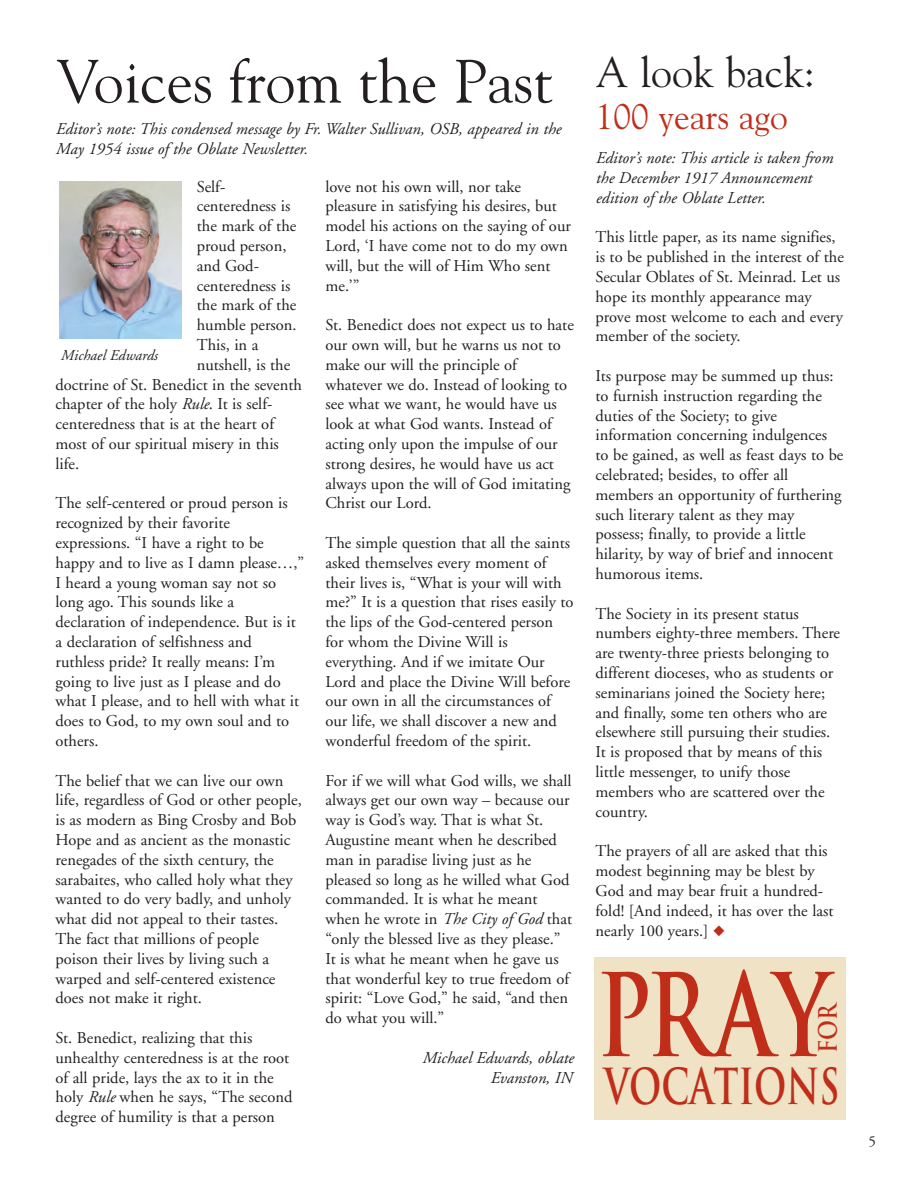
<style>
.page{position:relative;width:918px;height:1188px;background:#fff}
.page>*{position:absolute;margin:0;border:0;box-sizing:border-box;transform-origin:0 0}
.t1{font:700 111.9px "Trajan Pro";color:#c02d19;scale:.75 1}
.t2{font:60.75px "Goudy";color:#231f20}
.t3{font:700 48.3px "Trajan Pro";color:#c02d19;scale:.72 1}
.t4{font:42.6px "Goudy";color:#231f20}
.t5{font:36px "Goudy";color:#c02d19}
.t6{font:700 24.75px "Trajan Pro";color:#c02d19;scale:.87 1}
.t7{font:16.5px/19.8px "Adobe Garamond";color:#231f20}
.t8{font:italic 16.5px/19.8px "Adobe Garamond";color:#231f20}
.t9{font:italic 15px "Adobe Garamond";color:#231f20}
.t10{font:15px "Adobe Garamond";color:#231f20}
.s1{font-style:italic}
.s2{color:#c02d19}
</style>
<div class="page">
<img style="left:59px;top:182px;width:123px;height:157px">
<div style="left:594px;top:957px;width:252px;height:163px;background:#efe2c5"></div>
<h2 class="t2" style="left:56px;top:57px;width:498px">Voices from the Past</h2>
<p class="t8" style="left:56px;top:121px;width:507px">Editor’s note: This condensed message by Fr. Walter Sullivan, OSB, appeared in the<br>May 1954 issue of the Oblate Newsletter.</p>
<p class="t7" style="left:197px;top:178px;width:30px">Self-</p>
<p class="t7" style="left:197px;top:198px;width:95px">centeredness is</p>
<p class="t7" style="left:197px;top:218px;width:101px">the mark of the</p>
<p class="t7" style="left:197px;top:237px;width:91px">proud person,</p>
<p class="t7" style="left:197px;top:257px;width:64px">and God-</p>
<p class="t7" style="left:197px;top:277px;width:95px">centeredness is</p>
<p class="t7" style="left:197px;top:297px;width:101px">the mark of the</p>
<p class="t7" style="left:197px;top:317px;width:101px">humble person.</p>
<p class="t7" style="left:197px;top:336px;width:63px">This, in a</p>
<p class="t7" style="left:197px;top:356px;width:95px">nutshell, is the</p>
<p class="t7" style="left:56px;top:376px;width:248px">doctrine of St. Benedict in the seventh</p>
<p class="t7" style="left:56px;top:396px;width:218px">chapter of the holy <span class="s1">Rule</span>. It is self-</p>
<p class="t7" style="left:56px;top:416px;width:220px">centeredness that is at the heart of</p>
<p class="t7" style="left:56px;top:435px;width:225px">most of our spiritual misery in this</p>
<p class="t7" style="left:56px;top:455px;width:25px">life.</p>
<p class="t7" style="left:56px;top:495px;width:250px">The self-centered or proud person is recognized by their favorite expressions. “I have a right to be happy and to live as I damn please…,”<br>I heard a young woman say not so long ago. This sounds like a declaration of independence. But is it a declaration of selfishness and ruthless pride? It really means: I’m going to live just as I please and do what I please, and to hell with what it does to God, to my own soul and to others.</p>
<p class="t7" style="left:56px;top:772px;width:248px">The belief that we can live our own life, regardless of God or other people, is as modern as Bing Crosby and Bob Hope and as ancient as the monastic renegades of the sixth century, the sarabaites, who called holy what they wanted to do very badly, and unholy what did not appeal to their tastes.<br>The fact that millions of people poison their lives by living such a warped and self-centered existence does not make it right.</p>
<p class="t7" style="left:56px;top:1029px;width:238px">St. Benedict, realizing that this unhealthy centeredness is at the root of all pride, lays the ax to it in the holy <span class="s1">Rule</span> when he says, “The second degree of humility is that a person</p>
<p class="t9" style="left:61px;top:349px;width:98px">Michael Edwards</p>
<p class="t7" style="left:326px;top:178px;width:247px">love not his own will, nor take pleasure in satisfying his desires, but model his actions on the saying of our<br>Lord, ‘I have come not to do my own will, but the will of Him Who sent me.’”</p>
<p class="t7" style="left:326px;top:317px;width:250px">St. Benedict does not expect us to hate our own will, but he warns us not to make our will the principle of whatever we do. Instead of looking to see what we want, he would have us look at what God wants. Instead of acting only upon the impulse of our strong desires, he would have us act always upon the will of God imitating<br>Christ our Lord.</p>
<p class="t7" style="left:326px;top:534px;width:250px">The simple question that all the saints asked themselves every moment of their lives is, “What is your will with me?” It is a question that rises easily to the lips of the God-centered person for whom the Divine Will is everything. And if we imitate Our Lord and place the Divine Will before our own in all the circumstances of our life, we shall discover a new and wonderful freedom of the spirit.</p>
<p class="t7" style="left:326px;top:772px;width:248px">For if we will what God wills, we shall always get our own way – because our way is God’s way. That is what St.<br>Augustine meant when he described man in paradise living just as he pleased so long as he willed what God commanded. It is what he meant when he wrote in <span class="s1">The City of God</span> that “only the blessed live as they please.” It is what he meant when he gave us that wonderful key to true freedom of spirit: “Love God,” he said, “and then do what you will.”</p>
<p class="t8" style="left:422px;top:1049px;width:153px;text-align:right">Michael Edwards, oblate<br>Evanston, IN</p>
<h3 class="t4" style="left:596px;top:56px;width:220px">A look back:</h3>
<h3 class="t5" style="left:596px;top:102px;width:193px">100 years ago</h3>
<p class="t8" style="left:596px;top:150px;width:239px">Editor’s note: This article is taken from the December 1917 Announcement edition of the Oblate Letter.</p>
<p class="t7" style="left:596px;top:229px;width:250px">This little paper, as its name signifies, is to be published in the interest of the Secular Oblates of St. Meinrad. Let us hope its monthly appearance may prove most welcome to each and every member of the society.</p>
<p class="t7" style="left:596px;top:367px;width:250px">Its purpose may be summed up thus: to furnish instruction regarding the duties of the Society; to give information concerning indulgences to be gained, as well as feast days to be celebrated; besides, to offer all members an opportunity of furthering such literary talent as they may possess; finally, to provide a little hilarity, by way of brief and innocent humorous items.</p>
<p class="t7" style="left:596px;top:605px;width:246px">The Society in its present status numbers eighty-three members. There are twenty-three priests belonging to different dioceses, who as students or seminarians joined the Society here; and finally, some ten others who are elsewhere still pursuing their studies.<br>It is proposed that by means of this little messenger, to unify those members who are scattered over the country.</p>
<p class="t7" style="left:596px;top:843px;width:240px">The prayers of all are asked that this modest beginning may be blest by<br>God and may bear fruit a hundred&shy;fold! [And indeed, it has over the last nearly 100 years.] <span class="s2">◆</span></p>
<h1 class="t1" style="left:596px;top:952px;width:313px">PRAY</h1>
<h3 class="t6" style="left:814px;top:1053px;width:58px;rotate:-90deg">FOR</h3>
<h3 class="t3" style="left:604px;top:1059px;width:329px">VOCATIONS</h3>
<p class="t10" style="left:868px;top:1136px;width:9px">5</p>
</div>
